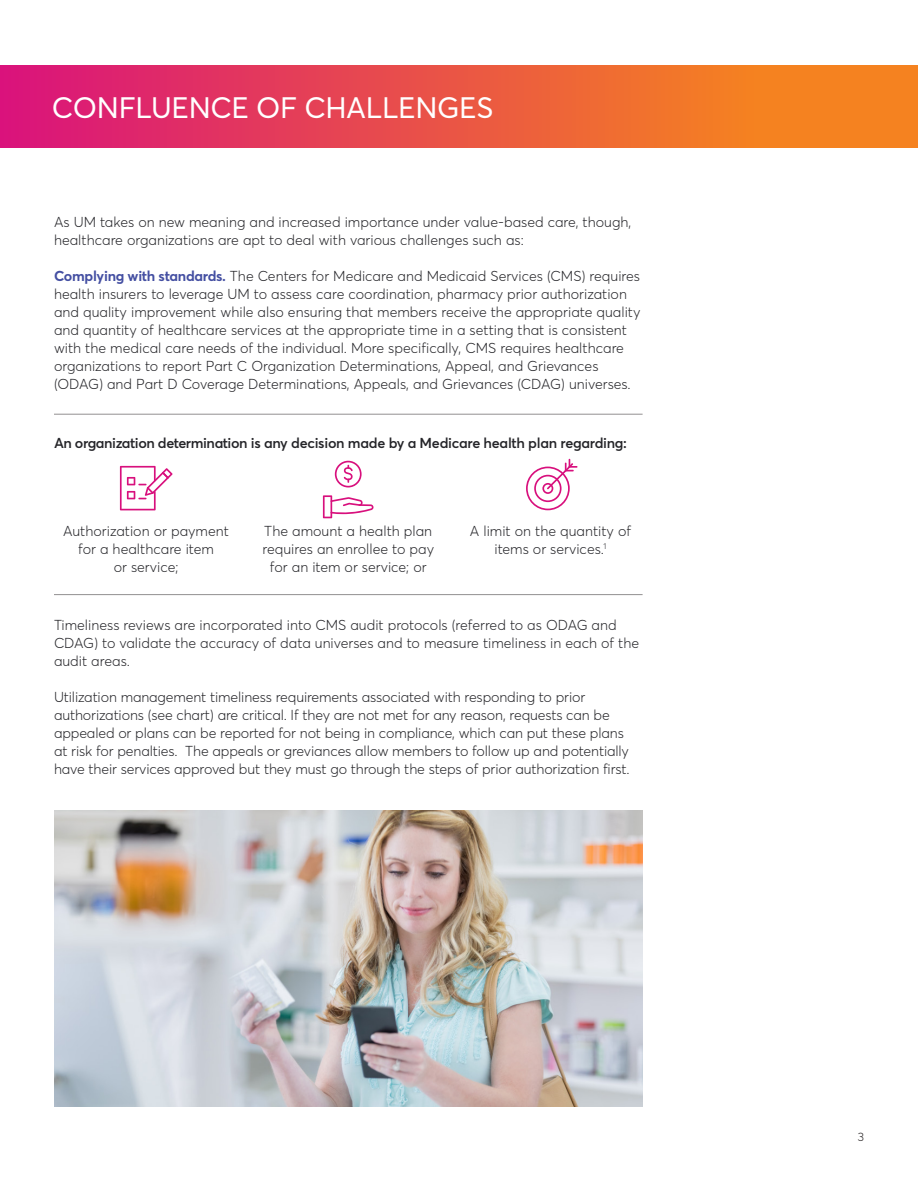
<style>
.page{position:relative;width:918px;height:1188px;background:#fff}
.page>*{position:absolute;margin:0;border:0;box-sizing:border-box;transform-origin:0 0}
.t1{font:29.25px "Averta";letter-spacing:-.01em;color:#fff}
.t2{font:300 14.25px/18px "Averta";color:#252529}
.t3{font:600 14.25px "Averta";letter-spacing:-.02em;color:#252529}
.t4{font:300 12px "Averta";color:#231f20}
.s1{font-weight:700;color:#444fa2}
</style>
<div class="page">
<div style="left:0;top:66px;width:918px;height:82px;background:linear-gradient(to right,#da1579,#f99213)"></div>
<svg style="left:323px;top:495px;width:51px;height:23px"></svg>
<svg style="left:335px;top:461px;width:27px;height:26px"></svg>
<svg style="left:526px;top:459px;width:51px;height:51px"></svg>
<svg style="left:120px;top:466px;width:52px;height:44px"></svg>
<img style="left:54px;top:810px;width:589px;height:297px">
<hr style="left:54px;top:594px;width:589px;height:1px;background:#231f20">
<hr style="left:54px;top:414px;width:589px;height:1px;background:#231f20">
<p class="t1" style="left:52px;top:89px;width:443px">CONFLUENCE OF CHALLENGES</p>
<p class="t2" style="left:54px;top:213px;width:579px">As UM takes on new meaning and increased importance under value-based care, though, healthcare organizations are apt to deal with various challenges such as:</p>
<p class="t2" style="left:54px;top:267px;width:588px"><span class="s1">Complying with standards.</span> The Centers for Medicare and Medicaid Services (CMS) requires health insurers to leverage UM to assess care coordination, pharmacy prior authorization and quality improvement while also ensuring that members receive the appropriate quality and quantity of healthcare services at the appropriate time in a setting that is consistent with the medical care needs of the individual. More specifically, CMS requires healthcare organizations to report Part C Organization Determinations, Appeal, and Grievances (ODAG) and Part D Coverage Determinations, Appeals, and Grievances (CDAG) universes.</p>
<p class="t3" style="left:54px;top:434px;width:575px">An organization determination is any decision made by a Medicare health plan regarding:</p>
<p class="t2" style="left:63px;top:522px;width:167px;text-align:center">Authorization or payment for a healthcare item<br>or service;</p>
<p class="t2" style="left:262px;top:522px;width:173px;text-align:center">The amount a health plan requires an enrollee to pay for an item or service; or</p>
<p class="t2" style="left:470px;top:522px;width:163px;text-align:center">A limit on the quantity of items or services.<sup>1</sup></p>
<p class="t2" style="left:54px;top:616px;width:587px">Timeliness reviews are incorporated into CMS audit protocols (referred to as ODAG and<br>CDAG) to validate the accuracy of data universes and to measure timeliness in each of the audit areas.</p>
<p class="t2" style="left:54px;top:688px;width:577px">Utilization management timeliness requirements associated with responding to prior authorizations (see chart) are critical. If they are not met for any reason, requests can be appealed or plans can be reported for not being in compliance, which can put these plans at risk for penalties. The appeals or greviances allow members to follow up and potentially have their services approved but they must go through the steps of prior authorization first.</p>
<p class="t4" style="left:858px;top:1129px;width:8px">3</p>
</div>
